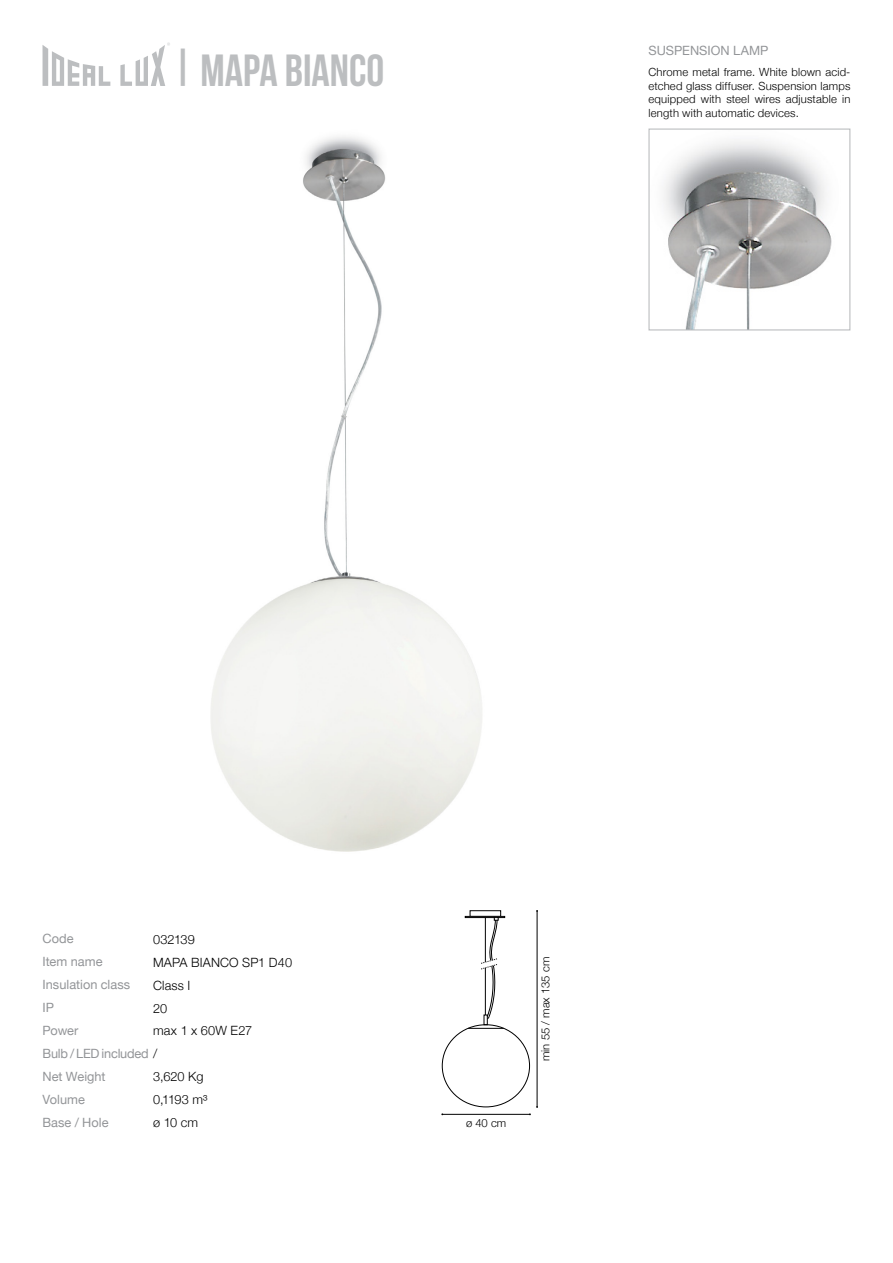
<style>
.page{position:relative;width:893px;height:1263px;background:#fff}
.page>*{position:absolute;margin:0;border:0;box-sizing:border-box;transform-origin:0 0}
.t1{font:45px "Bebas Neue";color:#bcbec0}
.t2{font:12.75px/23px "Helvetica Neue";color:#939598}
.t3{font:300 12.75px/23px "Helvetica Neue";letter-spacing:.01em;color:#000}
.t4{font:12.75px/22.8px "Helvetica Neue";letter-spacing:-.02em;color:#939598}
.t5{font:300 12.75px/22.8px "Helvetica Neue";letter-spacing:-.02em;color:#000}
.t6{font:300 11.25px/13.5px "Helvetica Neue";letter-spacing:.015em;color:#000;text-align:justify}
.s1{font-weight:300;color:#000}
</style>
<div class="page">
<svg style="left:43px;top:43px;width:127px;height:43px"></svg>
<img style="left:211px;top:136px;width:271px;height:716px">
<img style="left:663px;top:141px;width:169px;height:187px">
<div style="left:648px;top:129px;width:202px;height:201px;border:1px solid #bcbec0"></div>
<div style="left:470px;top:910px;width:31px;height:6px;border:1px solid #000"></div>
<div style="left:465px;top:916px;width:40px;height:2px;border:1px solid #000"></div>
<svg style="left:481px;top:917px;width:17px;height:108px"></svg>
<hr style="left:468px;top:1028px;width:36px;height:1px;background:#000">
<hr style="left:442px;top:1114px;width:88px;height:1px;background:#000">
<hr style="left:537px;top:911px;width:1px;height:196px;background:#000">
<h1 class="t1" style="left:171px;top:43px;width:24px">|</h1>
<h1 class="t1" style="left:200px;top:46px;width:185px">MAPA BIANCO</h1>
<p class="t2" style="left:648px;top:38px;width:121px">SUSPENSION LAMP</p>
<p class="t6" style="left:648px;top:65px;width:203px">Chrome metal frame. White blown acid&shy;etched glass diffuser. Suspension lamps equipped with steel wires adjustable in length with automatic devices.</p>
<p class="t2" style="left:43px;top:926px;width:89px">Code<br>Item name<br>Insulation class</p>
<p class="t2" style="left:43px;top:995px;width:13px">IP</p>
<p class="t3" style="left:153px;top:927px;width:43px">032139</p>
<p class="t3" style="left:153px;top:950px;width:141px">MAPA BIANCO SP1 D40<br>Class I</p>
<p class="t3" style="left:153px;top:996px;width:16px">20</p>
<p class="t4" style="left:42px;top:1018px;width:116px">Power<br>Bulb / LED included <span class="s1">/</span></p>
<p class="t3" style="left:153px;top:1018px;width:101px">max 1 x 60W E27</p>
<p class="t2" style="left:42px;top:1064px;width:65px">Net Weight</p>
<p class="t2" style="left:42px;top:1087px;width:68px">Volume<br>Base / Hole</p>
<p class="t3" style="left:153px;top:1064px;width:52px">3,620 Kg</p>
<p class="t5" style="left:153px;top:1087px;width:56px">0,1193 m³ ø 10 cm</p>
<p class="t6" style="left:466px;top:1115px;width:42px">ø 40 cm</p>
<p class="t6" style="left:538px;top:1061px;width:105px;rotate:-90deg">min 55 / max 135 cm</p>
</div>
